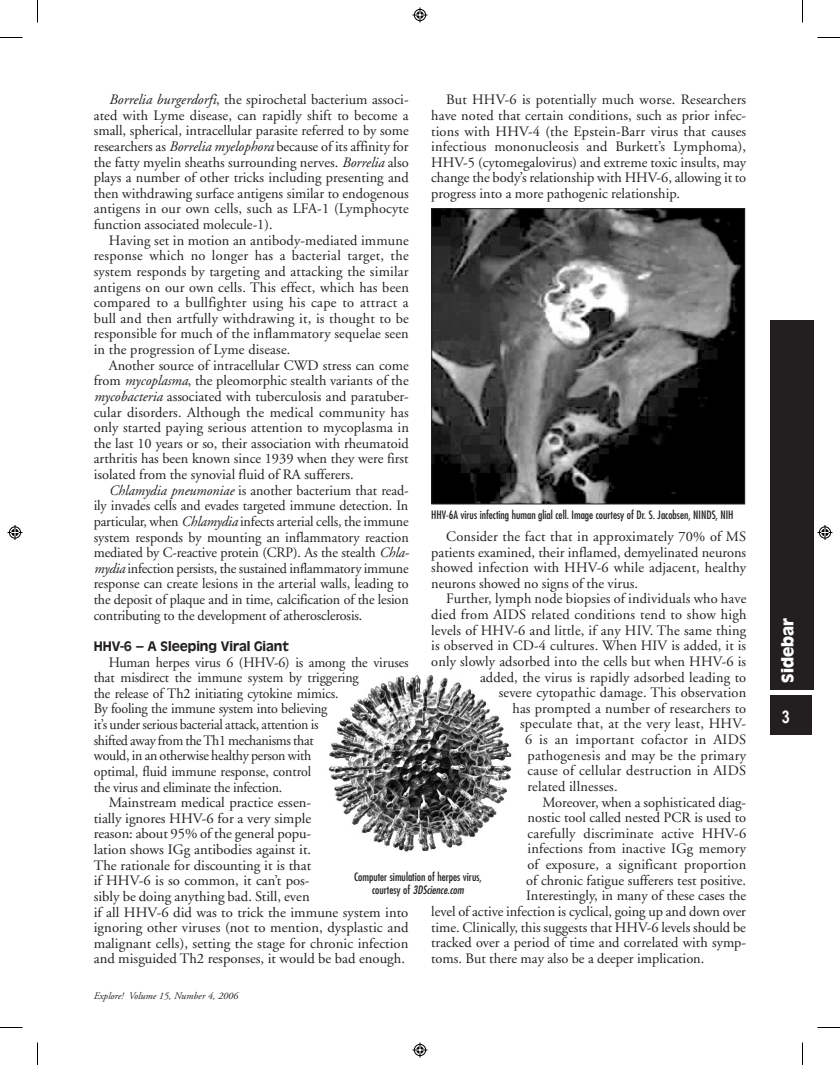
<style>
.page{position:relative;width:840px;height:1065px;background:#fff}
.page>*{position:absolute;margin:0;border:0;box-sizing:border-box;transform-origin:0 0}
.t1{font:700 17.5px "Antique Oli T";color:#fff}
.t2{font:700 17.5px "Arial Narrow";color:#fff}
.t3{font:14.38px/15.6px "Adobe Garamond";color:#231f20;text-align:justify}
.t4{font:14.38px "Adobe Garamond";letter-spacing:-.02em;color:#231f20}
.t5{font:14.38px "Adobe Garamond";letter-spacing:.02em;color:#231f20}
.t6{font:14.38px "Adobe Garamond";letter-spacing:-.025em;color:#231f20}
.t7{font:500 14.38px "Antique Oli T";color:#231f20}
.t8{font:condensed 11.25px/13.1px "Futura";color:#231f20;text-align:center}
.t9{font:italic 10px "Adobe Garamond";color:#231f20}
.s1{font-style:italic}
</style>
<div class="page">
<div style="left:770px;top:696px;width:41px;height:39px;background:#231f20"></div>
<div style="left:770px;top:320px;width:44px;height:370px;background:#231f20"></div>
<img style="left:328px;top:675px;width:184px;height:177px">
<img style="left:433px;top:210px;width:310px;height:292px">
<div style="left:431px;top:208px;width:314px;height:296px;border:1px solid #231f20"></div>
<svg style="left:37px;top:0;width:1px;height:22px"></svg>
<svg style="left:0;top:37px;width:22px;height:1px"></svg>
<svg style="left:802px;top:0;width:1px;height:22px"></svg>
<svg style="left:818px;top:37px;width:22px;height:1px"></svg>
<svg style="left:37px;top:1042px;width:1px;height:23px"></svg>
<svg style="left:0;top:1027px;width:22px;height:1px"></svg>
<svg style="left:802px;top:1042px;width:1px;height:23px"></svg>
<svg style="left:818px;top:1027px;width:22px;height:1px"></svg>
<svg style="left:412px;top:8px;width:16px;height:14px"></svg>
<svg style="left:412px;top:1042px;width:16px;height:16px"></svg>
<svg style="left:8px;top:525px;width:14px;height:15px"></svg>
<svg style="left:818px;top:525px;width:14px;height:15px"></svg>
<p class="t3" style="left:94px;top:92px;width:317px;text-indent:15px"><span class="s1">Borrelia burgerdorfi</span>, the spirochetal bacterium associ&shy;ated with Lyme disease, can rapidly shift to become a small, spherical, intracellular parasite referred to by some researchers as <span class="s1">Borrelia myelophora</span> because of its affinity for the fatty myelin sheaths surrounding nerves. <span class="s1">Borrelia</span> also plays a number of other tricks including presenting and then withdrawing surface antigens similar to endogenous antigens in our own cells, such as LFA-1 (Lymphocyte function associated molecule-1).</p>
<p class="t3" style="left:94px;top:233px;width:317px;text-indent:15px">Having set in motion an antibody-mediated immune response which no longer has a bacterial target, the system responds by targeting and attacking the similar antigens on our own cells. This effect, which has been compared to a bullfighter using his cape to attract a bull and then artfully withdrawing it, is thought to be responsible for much of the inflammatory sequelae seen in the progression of Lyme disease.</p>
<p class="t3" style="left:94px;top:358px;width:317px;text-indent:15px">Another source of intracellular CWD stress can come from <span class="s1">mycoplasma</span>, the pleomorphic stealth variants of the <span class="s1">mycobacteria</span> associated with tuberculosis and paratuber&shy;cular disorders. Although the medical community has only started paying serious attention to mycoplasma in the last 10 years or so, their association with rheumatoid arthritis has been known since 1939 when they were first isolated from the synovial fluid of RA sufferers.</p>
<p class="t3" style="left:94px;top:483px;width:317px;text-indent:15px"><span class="s1">Chlamydia pneumoniae</span> is another bacterium that read&shy;ily invades cells and evades targeted immune detection. In particular, when <span class="s1">Chlamydia</span> infects arterial cells, the immune system responds by mounting an inflammatory reaction mediated by C-reactive protein (CRP). As the stealth <span class="s1">Chla&shy;mydia</span> infection persists, the sustained inflammatory immune response can create lesions in the arterial walls, leading to the deposit of plaque and in time, calcification of the lesion contributing to the development of atherosclerosis.</p>
<p class="t7" style="left:94px;top:638px;width:197px">HHV-6 – A Sleeping Viral Giant</p>
<p class="t3" style="left:109px;top:655px;width:301px">Human herpes virus 6 (HHV-6) is among the viruses</p>
<p class="t3" style="left:94px;top:670px;width:267px">that misdirect the immune system by triggering</p>
<p class="t3" style="left:94px;top:686px;width:246px">the release of Th2 initiating cytokine mimics.</p>
<p class="t4" style="left:94px;top:701px;width:235px">By fooling the immune system into believing</p>
<p class="t4" style="left:94px;top:717px;width:226px">it’s under serious bacterial attack, attention is</p>
<p class="t6" style="left:94px;top:732px;width:221px">shifted away from the Th1 mechanisms that</p>
<p class="t4" style="left:94px;top:748px;width:219px">would, in an otherwise healthy person with</p>
<p class="t3" style="left:94px;top:764px;width:219px">optimal, fluid immune response, control</p>
<p class="t4" style="left:94px;top:779px;width:190px">the virus and eliminate the infection.</p>
<p class="t3" style="left:109px;top:795px;width:204px">Mainstream medical practice essen-</p>
<p class="t3" style="left:94px;top:811px;width:219px">tially ignores HHV-6 for a very simple</p>
<p class="t3" style="left:94px;top:826px;width:219px">reason: about 95% of the general popu-</p>
<p class="t3" style="left:94px;top:842px;width:219px">lation shows IGg antibodies against it.</p>
<p class="t3" style="left:94px;top:858px;width:219px">The rationale for discounting it is that</p>
<p class="t3" style="left:94px;top:873px;width:217px">if HHV-6 is so common, it can’t pos-</p>
<p class="t3" style="left:94px;top:889px;width:217px">sibly be doing anything bad. Still, even</p>
<p class="t3" style="left:94px;top:905px;width:316px">if all HHV-6 did was to trick the immune system into</p>
<p class="t3" style="left:94px;top:920px;width:316px">ignoring other viruses (not to mention, dysplastic and</p>
<p class="t3" style="left:94px;top:936px;width:316px">malignant cells), setting the stage for chronic infection</p>
<p class="t3" style="left:94px;top:951px;width:313px">and misguided Th2 responses, it would be bad enough.</p>
<p class="t3" style="left:431px;top:92px;width:317px;text-indent:15px">But HHV-6 is potentially much worse. Researchers have noted that certain conditions, such as prior infec&shy;tions with HHV-4 (the Epstein-Barr virus that causes infectious mononucleosis and Burkett’s Lymphoma), HHV-5 (cytomegalovirus) and extreme toxic insults, may change the body’s relationship with HHV-6, allowing it to progress into a more pathogenic relationship.</p>
<p class="t8" style="left:431px;top:508px;width:304px">HHV-6A virus infecting human glial cell. Image courtesy of Dr. S. Jacobsen, NINDS, NIH</p>
<p class="t3" style="left:431px;top:529px;width:317px;text-indent:15px">Consider the fact that in approximately 70% of MS patients examined, their inflamed, demyelinated neurons showed infection with HHV-6 while adjacent, healthy neurons showed no signs of the virus.</p>
<p class="t3" style="left:446px;top:591px;width:302px">Further, lymph node biopsies of individuals who have</p>
<p class="t3" style="left:431px;top:607px;width:317px">died from AIDS related conditions tend to show high</p>
<p class="t3" style="left:431px;top:623px;width:316px">levels of HHV-6 and little, if any HIV. The same thing</p>
<p class="t3" style="left:431px;top:638px;width:317px">is observed in CD-4 cultures. When HIV is added, it is</p>
<p class="t3" style="left:431px;top:654px;width:317px">only slowly adsorbed into the cells but when HHV-6 is</p>
<p class="t3" style="left:480px;top:670px;width:268px">added, the virus is rapidly adsorbed leading to</p>
<p class="t3" style="left:499px;top:685px;width:249px">severe cytopathic damage. This observation</p>
<p class="t3" style="left:512px;top:701px;width:235px">has prompted a number of researchers to</p>
<p class="t3" style="left:520px;top:716px;width:228px">speculate that, at the very least, HHV-</p>
<p class="t5" style="left:525px;top:732px;width:223px">6 is an important cofactor in AIDS</p>
<p class="t3" style="left:528px;top:748px;width:220px">pathogenesis and may be the primary</p>
<p class="t5" style="left:528px;top:763px;width:220px">cause of cellular destruction in AIDS</p>
<p class="t3" style="left:528px;top:779px;width:92px">related illnesses.</p>
<p class="t3" style="left:542px;top:795px;width:205px">Moreover, when a sophisticated diag-</p>
<p class="t3" style="left:528px;top:810px;width:220px">nostic tool called nested PCR is used to</p>
<p class="t3" style="left:528px;top:826px;width:220px">carefully discriminate active HHV-6</p>
<p class="t3" style="left:528px;top:841px;width:220px">infections from inactive IGg memory</p>
<p class="t3" style="left:528px;top:857px;width:220px">of exposure, a significant proportion</p>
<p class="t3" style="left:526px;top:873px;width:221px">of chronic fatigue sufferers test positive.</p>
<p class="t3" style="left:526px;top:888px;width:221px">Interestingly, in many of these cases the</p>
<p class="t3" style="left:431px;top:904px;width:316px">level of active infection is cyclical, going up and down over</p>
<p class="t3" style="left:431px;top:920px;width:316px">time. Clinically, this suggests that HHV-6 levels should be</p>
<p class="t3" style="left:431px;top:935px;width:317px">tracked over a period of time and correlated with symp-</p>
<p class="t3" style="left:431px;top:951px;width:275px">toms. But there may also be a deeper implication.</p>
<p class="t8" style="left:354px;top:870px;width:129px">Computer simulation of herpes virus, courtesy of <span class="s1">3DScience.com</span></p>
<p class="t9" style="left:93px;top:990px;width:146px">Explore! Volume 15, Number 4, 2006</p>
<p class="t1" style="left:778px;top:682px;width:66px;rotate:-90deg">Sidebar</p>
<p class="t2" style="left:782px;top:707px;width:9px">3</p>
</div>
